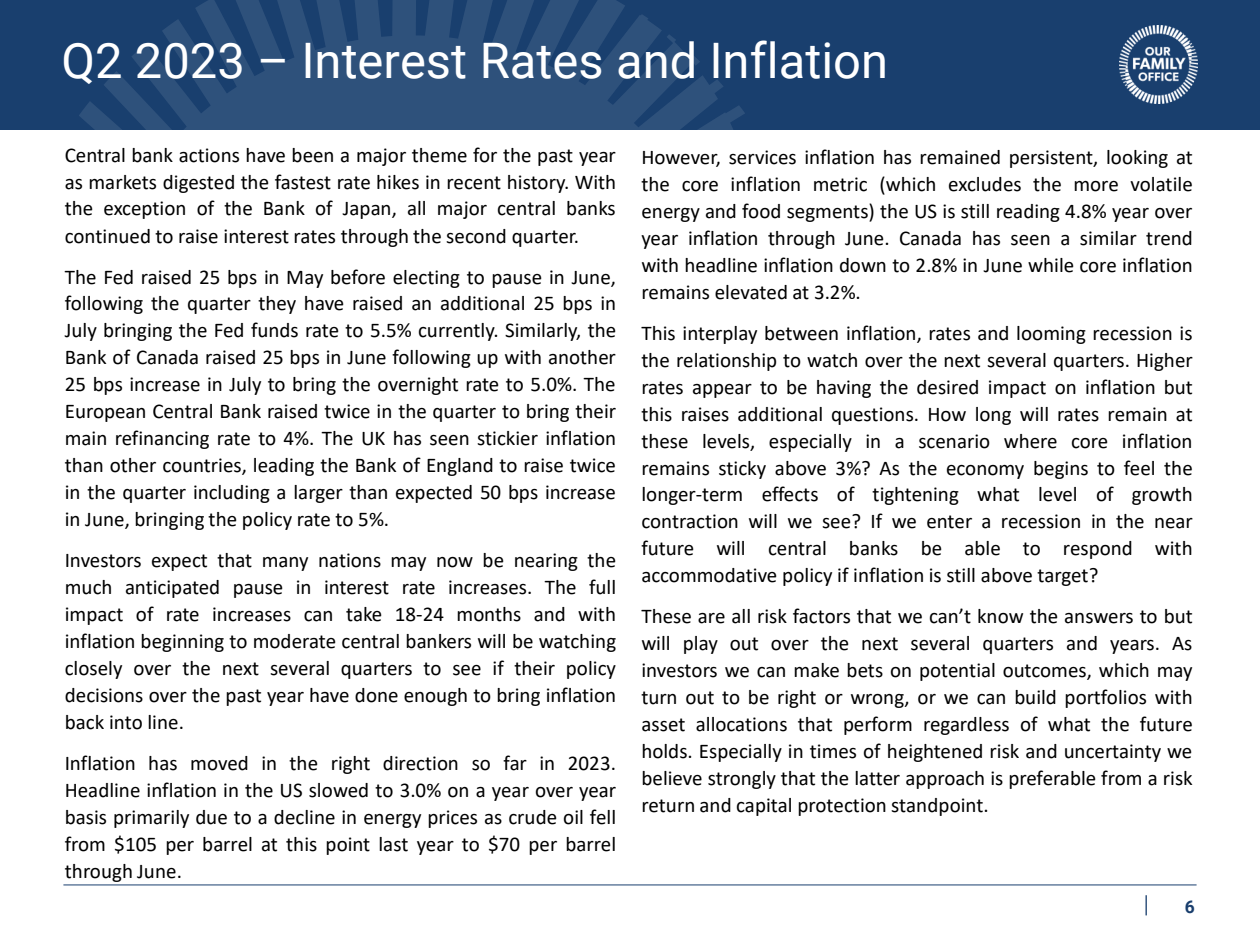
<style>
.page{position:relative;width:1260px;height:945px;background:#fff}
.page>*{position:absolute;margin:0;border:0;box-sizing:border-box;transform-origin:0 0}
.t1{font:49px "Roboto";color:#fff}
.t2{font:21px/26.9px "Calibri";color:#000;text-align:justify}
.t3{font:700 17.5px "Roboto";color:#193e6d}
</style>
<div class="page">
<div style="left:0;top:0;width:1260px;height:130px;background:#193f6e"></div>
<svg style="left:1146px;top:895px;width:1px;height:20px"></svg>
<hr style="left:63px;top:885px;width:1134px;height:1px;background:#193f6e">
<svg style="left:79px;top:71px;width:52px;height:59px"></svg>
<svg style="left:131px;top:0;width:592px;height:130px;fill:#2e517b"></svg>
<svg style="left:690px;top:105px;width:55px;height:25px"></svg>
<img style="left:1120px;top:26px;width:78px;height:78px">
<h2 class="t1" style="left:62px;top:26px;width:828px">Q2 2023 – Interest Rates and Inflation</h2>
<p class="t2" style="left:65px;top:141px;width:553px">Central bank actions have been a major theme for the past year as markets digested the fastest rate hikes in recent history. With the exception of the Bank of Japan, all major central banks continued to raise interest rates through the second quarter.</p>
<p class="t2" style="left:65px;top:263px;width:553px">The Fed raised 25 bps in May before electing to pause in June, following the quarter they have raised an additional 25 bps in July bringing the Fed funds rate to 5.5% currently. Similarly, the Bank of Canada raised 25 bps in June following up with another 25 bps increase in July to bring the overnight rate to 5.0%. The European Central Bank raised twice in the quarter to bring their main refinancing rate to 4%. The UK has seen stickier inflation than other countries, leading the Bank of England to raise twice in the quarter including a larger than expected 50 bps increase in June, bringing the policy rate to 5%.</p>
<p class="t2" style="left:65px;top:546px;width:553px">Investors expect that many nations may now be nearing the much anticipated pause in interest rate increases. The full impact of rate increases can take 18-24 months and with inflation beginning to moderate central bankers will be watching closely over the next several quarters to see if their policy decisions over the past year have done enough to bring inflation back into line.</p>
<p class="t2" style="left:65px;top:749px;width:553px">Inflation has moved in the right direction so far in 2023.<br>Headline inflation in the US slowed to 3.0% on a year over year basis primarily due to a decline in energy prices as crude oil fell from $105 per barrel at this point last year to $70 per barrel through June.</p>
<p class="t2" style="left:641px;top:143px;width:553px">However, services inflation has remained persistent, looking at the core inflation metric (which excludes the more volatile energy and food segments) the US is still reading 4.8% year over year inflation through June. Canada has seen a similar trend with headline inflation down to 2.8% in June while core inflation remains elevated at 3.2%.</p>
<p class="t2" style="left:641px;top:319px;width:553px">This interplay between inflation, rates and looming recession is the relationship to watch over the next several quarters. Higher rates appear to be having the desired impact on inflation but this raises additional questions. How long will rates remain at these levels, especially in a scenario where core inflation remains sticky above 3%? As the economy begins to feel the longer-term effects of tightening what level of growth contraction will we see? If we enter a recession in the near future will central banks be able to respond with accommodative policy if inflation is still above target?</p>
<p class="t2" style="left:641px;top:602px;width:553px">These are all risk factors that we can’t know the answers to but will play out over the next several quarters and years. As investors we can make bets on potential outcomes, which may turn out to be right or wrong, or we can build portfolios with asset allocations that perform regardless of what the future holds. Especially in times of heightened risk and uncertainty we believe strongly that the latter approach is preferable from a risk return and capital protection standpoint.</p>
<p class="t3" style="left:1185px;top:894px;width:12px">6</p>
</div>
